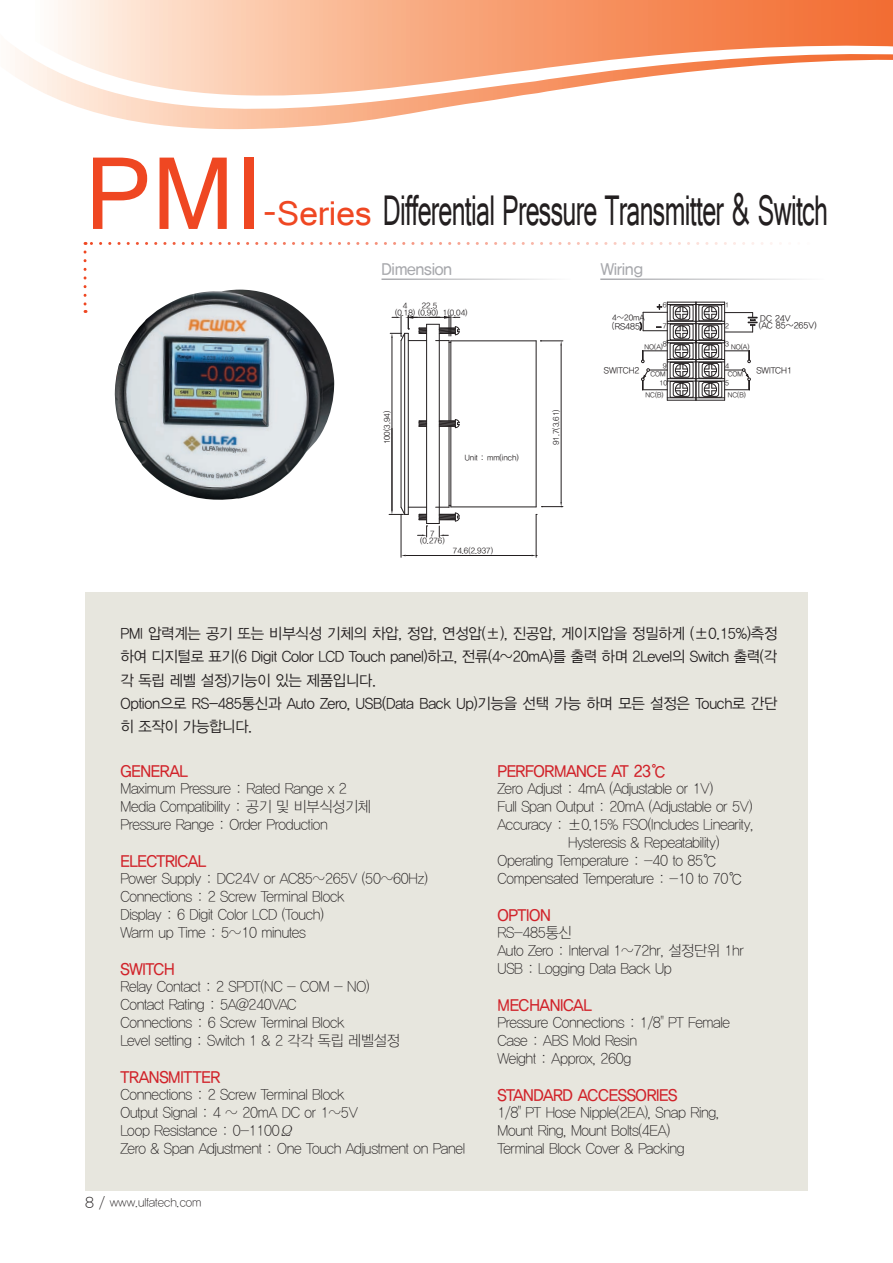
<style>
.page{position:relative;width:893px;height:1263px;background:#fff}
.page>*{position:absolute;margin:0;border:0;box-sizing:border-box;transform-origin:0 0}
.t1{font:108px "Gautami";color:#ef4722}
.t2{font:45px "Gautami";letter-spacing:-.025em;color:#231f20;scale:.6 1}
.t3{font:16.5px "YDIYGO330";letter-spacing:-.02em;color:#d1232a;scale:.95 1}
.t4{font:16.5px "YDIYGO330";letter-spacing:-.02em;color:#a8a9ad;scale:.95 1}
.t5{font:15.3px/23.2px "YDIYGO320";letter-spacing:-.015em;color:#231f20;scale:.95 1}
.t6{font:15px/18px "YDIYGO310";letter-spacing:-.02em;color:#231f20;scale:.95 1}
.t7{font:12px "YDIYGO310";color:#231f20}
.t8{font:8.85px "YDIYGO320";color:#231f20}
.t9{font:8.1px "YDIYGO320";color:#231f20}
.t10{font:7.95px "YDIYGO320";color:#231f20}
.t11{font:7.05px/8.9px "YDIYGO320";color:#231f20;text-align:right}
.s1{font-size:36px;color:#ef4722}
.s2{font-family:"New Gulim"}
.s3{font-family:"New Gulim";color:#221713}
.s4{font-size:15px}
</style>
<div class="page">
<svg style="left:58px;top:0;width:835px;height:27px;background:#f8a880"></svg>
<svg style="left:15px;top:27px;width:878px;height:103px"></svg>
<svg style="left:85px;top:242px;width:697px;height:3px"></svg>
<svg style="left:84px;top:252px;width:3px;height:61px"></svg>
<div style="left:85px;top:592px;width:723px;height:598px;background:#e7e6de"></div>
<img style="left:114px;top:289px;width:221px;height:211px">
<hr style="left:408px;top:333px;width:1px;height:181px;background:#231f20">
<hr style="left:401px;top:341px;width:1px;height:166px;background:#231f20">
<hr style="left:536px;top:341px;width:1px;height:166px;background:#231f20">
<hr style="left:404px;top:333px;width:1px;height:181px;background:#231f20">
<hr style="left:449px;top:426px;width:1px;height:81px;background:#231f20">
<hr style="left:451px;top:426px;width:1px;height:81px;background:#231f20">
<svg style="left:440px;top:419px;width:20px;height:9px"></svg>
<svg style="left:419px;top:420px;width:7px;height:7px"></svg>
<hr style="left:451px;top:341px;width:1px;height:80px;background:#231f20">
<hr style="left:449px;top:341px;width:1px;height:80px;background:#231f20">
<hr style="left:392px;top:338px;width:1px;height:172px;background:#231f20">
<hr style="left:451px;top:341px;width:85px;height:1px;background:#231f20">
<hr style="left:451px;top:507px;width:85px;height:1px;background:#231f20">
<hr style="left:426px;top:324px;width:1px;height:199px;background:#231f20">
<hr style="left:439px;top:324px;width:1px;height:199px;background:#231f20">
<hr style="left:561px;top:345px;width:1px;height:157px;background:#231f20">
<svg style="left:540px;top:341px;width:23px;height:4px"></svg>
<svg style="left:542px;top:502px;width:21px;height:5px"></svg>
<hr style="left:401px;top:514px;width:1px;height:43px;background:#231f20">
<hr style="left:536px;top:514px;width:1px;height:43px;background:#231f20">
<hr style="left:406px;top:555px;width:126px;height:1px;background:#231f20">
<svg style="left:390px;top:316px;width:70px;height:27px"></svg>
<svg style="left:389px;top:505px;width:71px;height:32px"></svg>
<svg style="left:640px;top:302px;width:117px;height:99px"></svg>
<hr style="left:381px;top:278px;width:190px;height:2px;background:#a8a9ad">
<hr style="left:600px;top:278px;width:224px;height:2px;background:#a8a9ad">
<h1 class="t1" style="left:85px;top:128px;width:179px">PMI</h1>
<h2 class="t2" style="left:262px;top:183px;width:944px"><span class="s1">-Series</span> Differential Pressure Transmitter &amp; Switch</h2>
<p class="t4" style="left:381px;top:260px;width:76px">Dimension</p>
<p class="t4" style="left:601px;top:260px;width:46px">Wiring</p>
<p class="t10" style="left:403px;top:301px;width:6px">4</p>
<p class="t10" style="left:422px;top:301px;width:17px">22.5</p>
<p class="t10" style="left:395px;top:308px;width:45px">(0.18) (0.90)</p>
<p class="t10" style="left:443px;top:308px;width:26px">1(0.04)</p>
<p class="t11" style="left:663px;top:300px;width:5px">6</p>
<p class="t11" style="left:663px;top:322px;width:5px">7</p>
<p class="t11" style="left:663px;top:340px;width:5px">8</p>
<p class="t9" style="left:612px;top:313px;width:34px">4~20mA</p>
<p class="t8" style="left:612px;top:322px;width:32px"><span class="s2">(</span>RS485<span class="s3">)</span></p>
<p class="t11" style="left:645px;top:342px;width:20px">NO(A)</p>
<p class="t11" style="left:650px;top:361px;width:18px">9<br>COM<br>10</p>
<p class="t11" style="left:646px;top:390px;width:19px">NC(B)</p>
<p class="t8" style="left:604px;top:366px;width:37px">SWITCH2</p>
<p class="t10" style="left:383px;top:444px;width:35px;rotate:-90deg">100(3.94)</p>
<p class="t10" style="left:552px;top:445px;width:37px;rotate:-90deg">91.7(3.61)</p>
<p class="t10" style="left:465px;top:453px;width:55px">Unit : mm(inch)</p>
<p class="t11" style="left:725px;top:300px;width:5px">1</p>
<p class="t11" style="left:725px;top:322px;width:5px">2</p>
<p class="t8" style="left:760px;top:313px;width:32px">DC 24V</p>
<p class="t8" style="left:759px;top:320px;width:60px">(AC 85~265V)</p>
<p class="t11" style="left:725px;top:340px;width:5px">3</p>
<p class="t11" style="left:725px;top:361px;width:5px">4</p>
<p class="t11" style="left:725px;top:379px;width:5px">5</p>
<p class="t11" style="left:731px;top:342px;width:20px">NO(A)</p>
<p class="t8" style="left:756px;top:365px;width:37px">SWITCH1</p>
<p class="t11" style="left:728px;top:370px;width:17px">COM</p>
<p class="t11" style="left:728px;top:390px;width:19px">NC(B)</p>
<p class="t10" style="left:430px;top:529px;width:6px">7</p>
<p class="t10" style="left:420px;top:536px;width:26px">(0.276)</p>
<p class="t10" style="left:453px;top:546px;width:42px">74.6(2.937)</p>
<p class="t5" style="left:120px;top:622px;width:693px">PMI 압력계는 공기 또는 비부식성 기체의 차압, 정압, 연성압(±), 진공압, 게이지압을 정밀하게 (±0.15%)측정 하여 디지털로 표기(6 Digit Color LCD Touch panel)하고, 전류(4~20mA)를 출력 하며 2Level의 Switch 출력(각 각 독립 레벨 설정)기능이 있는 제품입니다.<br>Option으로 RS-485통신과 Auto Zero, USB(Data Back Up)기능을 선택 가능 하며 모든 설정은 Touch로 간단 히 조작이 가능합니다.</p>
<p class="t3" style="left:120px;top:762px;width:73px">GENERAL</p>
<p class="t6" style="left:120px;top:780px;width:265px">Maximum Pressure : Rated Range x 2<br>Media Compatibility : 공기 및 비부식성기체<br>Pressure Range : Order Production</p>
<p class="t3" style="left:120px;top:852px;width:92px">ELECTRICAL</p>
<p class="t6" style="left:120px;top:870px;width:325px">Power Supply : DC24V or AC85~265V (50~60Hz)<br>Connections : 2 Screw Terminal Block<br>Display : 6 Digit Color LCD (Touch)<br>Warm up Time : 5~10 minutes</p>
<p class="t3" style="left:120px;top:960px;width:59px">SWITCH</p>
<p class="t6" style="left:120px;top:978px;width:296px">Relay Contact : 2 SPDT(NC - COM - NO)<br>Contact Rating : 5A@240VAC<br>Connections : 6 Screw Terminal Block<br>Level setting : Switch 1 &amp; 2 각각 독립 레벨설정</p>
<p class="t3" style="left:120px;top:1068px;width:107px">TRANSMITTER</p>
<p class="t6" style="left:120px;top:1086px;width:364px">Connections : 2 Screw Terminal Block<br>Output Signal : 4 ~ 20mA DC or 1~5V<br>Loop Resistance : 0-1100Ω<br>Zero &amp; Span Adjustment : One Touch Adjustment on Panel</p>
<p class="t7" style="left:85px;top:1196px;width:118px"><span class="s4">8 /</span> www.ulfatech.com</p>
<p class="t3" style="left:497px;top:762px;width:179px">PERFORMANCE AT 23℃</p>
<p class="t6" style="left:497px;top:780px;width:228px">Zero Adjust : 4mA (Adjustable or 1V)</p>
<p class="t6" style="left:497px;top:798px;width:270px">Full Span Output : 20mA (Adjustable or 5V)</p>
<p class="t6" style="left:497px;top:816px;width:271px">Accuracy : ±0.15% FSO(Includes Linearity,</p>
<p class="t6" style="left:568px;top:834px;width:161px">Hysteresis &amp; Repeatability)</p>
<p class="t6" style="left:497px;top:852px;width:233px">Operating Temperature : -40 to 85℃</p>
<p class="t6" style="left:497px;top:870px;width:259px">Compensated Temperature : -10 to 70℃</p>
<p class="t3" style="left:497px;top:906px;width:58px">OPTION</p>
<p class="t6" style="left:497px;top:924px;width:261px">RS-485통신<br>Auto Zero : Interval 1~72hr, 설정단위 1hr<br>USB : Logging Data Back Up</p>
<p class="t3" style="left:497px;top:996px;width:101px">MECHANICAL</p>
<p class="t6" style="left:497px;top:1014px;width:246px">Pressure Connections : 1/8" PT Female<br>Case : ABS Mold Resin<br>Weight : Approx, 260g</p>
<p class="t3" style="left:497px;top:1086px;width:191px">STANDARD ACCESSORIES</p>
<p class="t6" style="left:497px;top:1104px;width:235px">1/8" PT Hose Nipple(2EA), Snap Ring,<br>Mount Ring, Mount Bolts(4EA)<br>Terminal Block Cover &amp; Packing</p>
</div>
